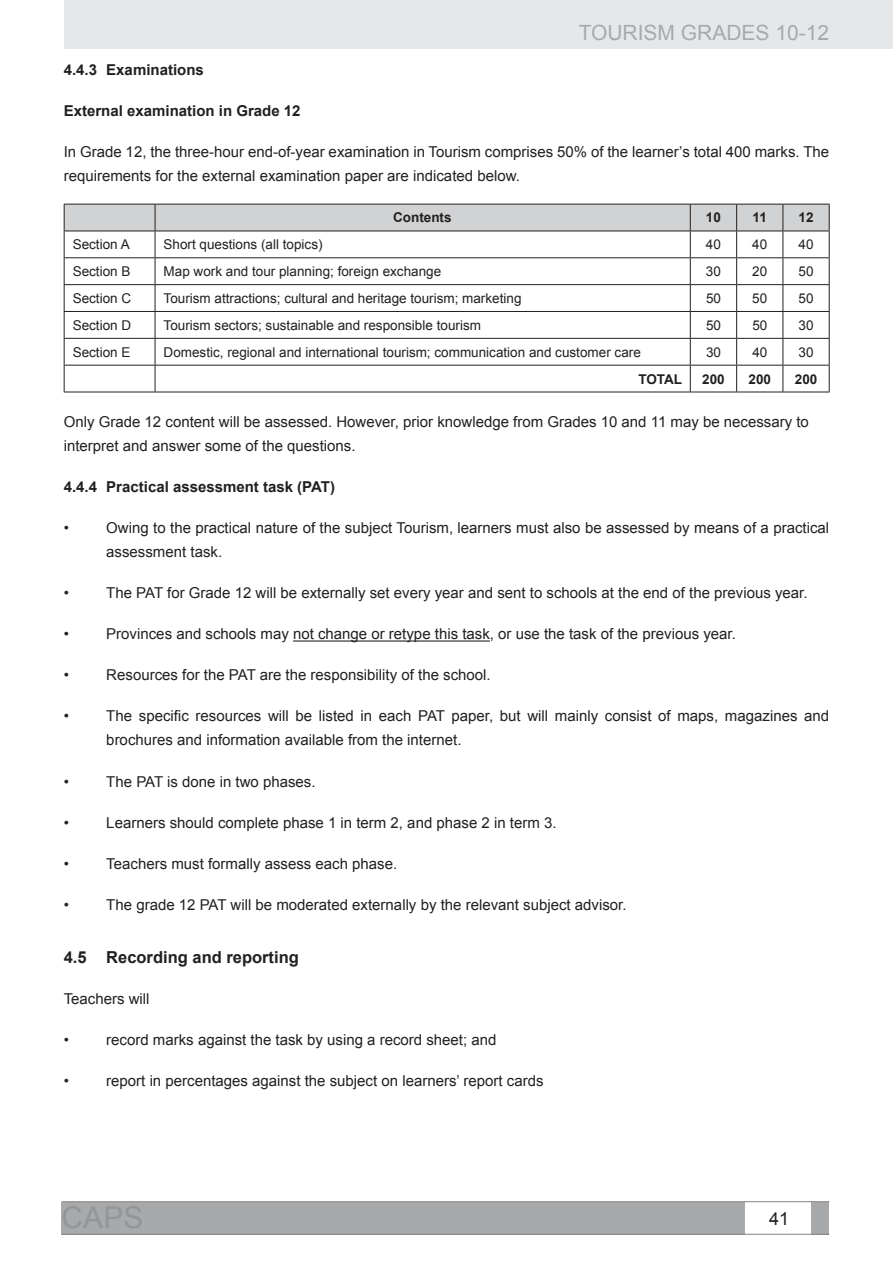
<style>
.page{position:relative;width:893px;height:1263px;background:#fff}
.page>*{position:absolute;margin:0;border:0;box-sizing:border-box;transform-origin:0 0}
.t1{font:21px "Arial";color:#a7a9ab}
.t2{font:18px "Arial";color:#221f1f}
.t3{font:700 16.5px "Arial";color:#221f1f}
.t4{font:15px/24px "Arial";color:#221f1f}
.t5{font:700 15px "Arial";color:#221f1f}
.t6{font:13.5px "Arial";color:#221f1f}
.t7{font:700 13.5px "Arial";color:#221f1f}
</style>
<div class="page">
<div style="left:64px;top:0;width:829px;height:49px;background:#e6e7e8"></div>
<div style="left:62px;top:1202px;width:683px;height:32px;background:#a7a9ab"></div>
<div style="left:812px;top:1202px;width:17px;height:32px;background:#a7a9ab"></div>
<hr style="left:62px;top:1234px;width:767px;height:1px;background:#808284">
<hr style="left:62px;top:1201px;width:767px;height:1px;background:#808284">
<hr style="left:293px;top:640px;width:197px;height:2px;background:#221f1f">
<hr style="left:155px;top:392px;width:535px;height:1px;background:#221f1f">
<hr style="left:690px;top:392px;width:47px;height:1px;background:#221f1f">
<hr style="left:737px;top:392px;width:46px;height:1px;background:#221f1f">
<hr style="left:783px;top:392px;width:47px;height:1px;background:#221f1f">
<hr style="left:64px;top:392px;width:91px;height:1px;background:#221f1f">
<svg style="left:64px;top:204px;width:766px;height:188px"></svg>
<h1 class="t1" style="left:579px;top:21px;width:252px">TOURISM GRADES 10-12</h1>
<p class="t5" style="left:64px;top:64px;width:142px">4.4.3 examinations</p>
<p class="t5" style="left:64px;top:105px;width:238px">external examination in Grade 12</p>
<p class="t4" style="left:64px;top:140px;width:767px">In Grade 12, the three-hour end-of-year examination in Tourism comprises 50% of the learner’s total 400 marks. The requirements for the external examination paper are indicated below.</p>
<p class="t7" style="left:393px;top:213px;width:60px">Contents</p>
<p class="t7" style="left:706px;top:213px;width:17px">10</p>
<p class="t7" style="left:753px;top:213px;width:16px">11</p>
<p class="t7" style="left:798px;top:213px;width:17px">12</p>
<p class="t6" style="left:73px;top:239px;width:59px">Section A</p>
<p class="t6" style="left:164px;top:239px;width:161px">Short questions (all topics)</p>
<p class="t6" style="left:706px;top:239px;width:17px">40</p>
<p class="t6" style="left:752px;top:239px;width:17px">40</p>
<p class="t6" style="left:799px;top:239px;width:17px">40</p>
<p class="t6" style="left:73px;top:266px;width:59px">Section B</p>
<p class="t6" style="left:164px;top:266px;width:279px">Map work and tour planning; foreign exchange</p>
<p class="t6" style="left:706px;top:266px;width:17px">30</p>
<p class="t6" style="left:752px;top:266px;width:17px">20</p>
<p class="t6" style="left:799px;top:266px;width:17px">50</p>
<p class="t6" style="left:73px;top:293px;width:60px">Section C</p>
<p class="t6" style="left:164px;top:293px;width:359px">Tourism attractions; cultural and heritage tourism; marketing</p>
<p class="t6" style="left:706px;top:293px;width:17px">50</p>
<p class="t6" style="left:752px;top:293px;width:17px">50</p>
<p class="t6" style="left:799px;top:293px;width:17px">50</p>
<p class="t6" style="left:73px;top:320px;width:60px">Section D</p>
<p class="t6" style="left:164px;top:320px;width:319px">Tourism sectors; sustainable and responsible tourism</p>
<p class="t6" style="left:706px;top:320px;width:17px">50</p>
<p class="t6" style="left:752px;top:320px;width:17px">50</p>
<p class="t6" style="left:799px;top:320px;width:17px">30</p>
<p class="t6" style="left:73px;top:347px;width:59px">Section e</p>
<p class="t6" style="left:164px;top:347px;width:479px">Domestic, regional and international tourism; communication and customer care</p>
<p class="t6" style="left:706px;top:347px;width:17px">30</p>
<p class="t6" style="left:752px;top:347px;width:17px">40</p>
<p class="t6" style="left:799px;top:347px;width:17px">30</p>
<p class="t7" style="left:638px;top:374px;width:45px">total</p>
<p class="t7" style="left:702px;top:374px;width:24px">200</p>
<p class="t7" style="left:749px;top:374px;width:24px">200</p>
<p class="t7" style="left:795px;top:374px;width:24px">200</p>
<p class="t4" style="left:64px;top:410px;width:747px">Only Grade 12 content will be assessed. However, prior knowledge from Grades 10 and 11 may be necessary to interpret and answer some of the questions.</p>
<p class="t5" style="left:64px;top:481px;width:273px">4.4.4 Practical assessment task (Pat)</p>
<p class="t4" style="left:64px;top:516px;width:7px">•</p>
<p class="t4" style="left:106px;top:517px;width:724px">owing to the practical nature of the subject Tourism, learners must also be assessed by means of a practical assessment task.</p>
<p class="t4" style="left:64px;top:581px;width:7px">•</p>
<p class="t4" style="left:106px;top:582px;width:703px">The PAT for Grade 12 will be externally set every year and sent to schools at the end of the previous year.</p>
<p class="t4" style="left:64px;top:622px;width:7px">•</p>
<p class="t4" style="left:106px;top:623px;width:631px">Provinces and schools may not change or retype this task, or use the task of the previous year.</p>
<p class="t4" style="left:64px;top:663px;width:7px">•</p>
<p class="t4" style="left:106px;top:665px;width:386px">Resources for the PAT are the responsibility of the school.</p>
<p class="t4" style="left:64px;top:704px;width:7px">•</p>
<p class="t4" style="left:106px;top:704px;width:724px">The specific resources will be listed in each PAT paper, but will mainly consist of maps, magazines and brochures and information available from the internet.</p>
<p class="t4" style="left:64px;top:769px;width:7px">•</p>
<p class="t4" style="left:106px;top:771px;width:211px">The PAT is done in two phases.</p>
<p class="t4" style="left:64px;top:810px;width:7px">•</p>
<p class="t4" style="left:106px;top:812px;width:452px">Learners should complete phase 1 in term 2, and phase 2 in term 3.</p>
<p class="t4" style="left:64px;top:851px;width:7px">•</p>
<p class="t4" style="left:106px;top:853px;width:292px">Teachers must formally assess each phase.</p>
<p class="t4" style="left:64px;top:892px;width:7px">•</p>
<p class="t4" style="left:106px;top:894px;width:522px">The grade 12 PAT will be moderated externally by the relevant subject advisor.</p>
<p class="t3" style="left:64px;top:951px;width:237px">4.5 recording and reporting</p>
<p class="t4" style="left:64px;top:988px;width:87px">Teachers will</p>
<p class="t4" style="left:64px;top:1028px;width:7px">•</p>
<p class="t4" style="left:106px;top:1029px;width:392px">record marks against the task by using a record sheet; and</p>
<p class="t4" style="left:64px;top:1069px;width:7px">•</p>
<p class="t4" style="left:106px;top:1069px;width:439px">report in percentages against the subject on learners’ report cards</p>
<p class="t2" style="left:769px;top:1212px;width:22px">41</p>
</div>
